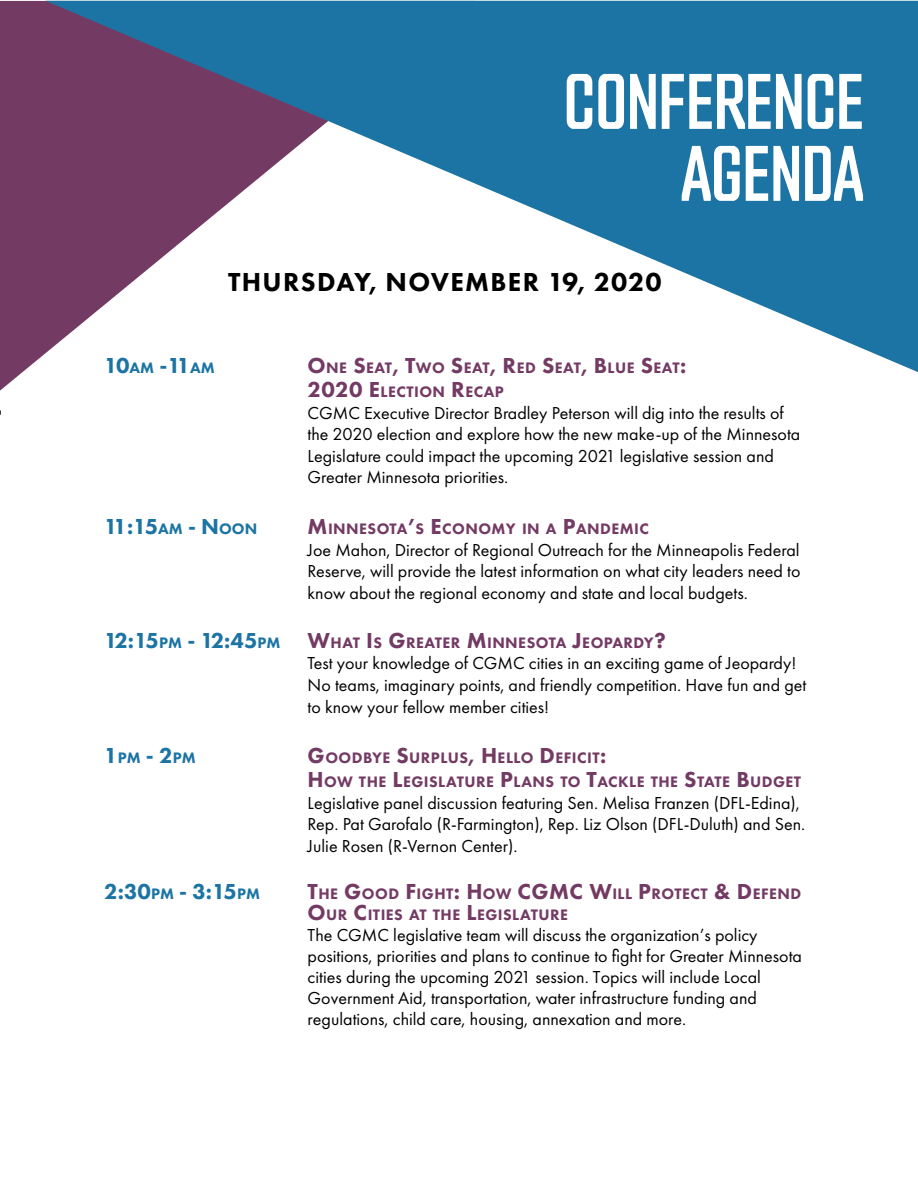
<style>
.page{position:relative;width:918px;height:1188px;background:#fff}
.page>*{position:absolute;margin:0;border:0;box-sizing:border-box;transform-origin:0 0}
.t1{font:76.35px/72px "Countach";color:#fff;text-align:right;scale:.94 1}
.t2{font:800 27px "Futura PT";letter-spacing:.05em;color:#000}
.t3{font:800 22.5px "Futura PT";letter-spacing:-.095em;color:#1c74a5}
.t4{font:18px/21.6px "Futura PT";color:#000}
.t5{font:800 15.75px/24px "Futura PT";letter-spacing:.03em;color:#733b64}
.t6{font:800 15.75px "Futura PT";color:#1c74a5}
.s1{font-size:15.75px}
.s2{font-size:22.5px}
</style>
<div class="page">
<div style="left:0;top:1px;width:46px;height:390px;background:#733b64"></div>
<svg style="left:46px;top:1px;width:872px;height:371px"></svg>
<p class="t1" style="left:564px;top:60px;width:321px">CONFERENCE<br>AGENDA</p>
<p class="t2" style="left:228px;top:265px;width:435px">THURSDAY, NOVEMBER 19, 2020</p>
<p class="t3" style="left:104px;top:351px;width:112px">10<span class="s1">AM</span> -11<span class="s1">AM</span></p>
<p class="t5" style="left:308px;top:355px;width:380px"><span class="s2">O</span>NE <span class="s2">S</span>EAT<span class="s2">, T</span>WO <span class="s2">S</span>EAT<span class="s2">, R</span>ED <span class="s2">S</span>EAT<span class="s2">, B</span>LUE <span class="s2">S</span>EAT<span class="s2">:<br>2020 E</span> LECTION <span class="s2">R</span>ECAP</p>
<p class="t4" style="left:308px;top:402px;width:494px">CGMC Executive Director Bradley Peterson will dig into the results of the 2020 election and explore how the new make-up of the Minnesota Legislature could impact the upcoming 2021 legislative session and Greater Minnesota priorities.</p>
<p class="t3" style="left:104px;top:512px;width:155px">11:15<span class="s1">AM</span> - N<span class="s1">OON</span></p>
<p class="t5" style="left:308px;top:517px;width:343px"><span class="s2">M</span>INNESOTA<span class="s2">’</span>S <span class="s2">E</span>CONOMY IN A <span class="s2">P</span>ANDEMIC</p>
<p class="t4" style="left:308px;top:539px;width:494px;text-align:justify">Joe Mahon, Director of Regional Outreach for the Minneapolis Federal Reserve, will provide the latest information on what city leaders need to know about the regional economy and state and local budgets.</p>
<p class="t3" style="left:104px;top:626px;width:178px">12:15<span class="s1">PM</span> - 12:45<span class="s1">PM</span></p>
<p class="t5" style="left:308px;top:630px;width:360px"><span class="s2">W</span>HAT <span class="s2">I</span> S <span class="s2">G</span>REATER <span class="s2">M</span>INNESOTA <span class="s2">J</span>EOPARDY<span class="s2">?</span></p>
<p class="t4" style="left:308px;top:653px;width:500px">Test your knowledge of CGMC cities in an exciting game of Jeopardy!<br>No teams, imaginary points, and friendly competition. Have fun and get to know your fellow member cities!</p>
<p class="t6" style="left:104px;top:748px;width:93px"><span class="s2">1</span>PM <span class="s2">- 2</span>PM</p>
<p class="t5" style="left:308px;top:746px;width:495px"><span class="s2">G</span>OODBYE <span class="s2">S</span>URPLUS<span class="s2">, H</span> ELLO <span class="s2">D</span>EFICIT<span class="s2">:<br>H</span> OW THE <span class="s2">L</span>EGISLATURE <span class="s2">P</span>LANS TO <span class="s2">T</span>ACKLE THE <span class="s2">S</span>TATE <span class="s2">B</span>UDGET</p>
<p class="t4" style="left:308px;top:792px;width:499px">Legislative panel discussion featuring Sen. Melisa Franzen (DFL-Edina),<br>Rep. Pat Garofalo (R-Farmington), Rep. Liz Olson (DFL-Duluth) and Sen.<br>Julie Rosen (R-Vernon Center).</p>
<p class="t3" style="left:104px;top:878px;width:157px">2:30<span class="s1">PM</span> - 3:15<span class="s1">PM</span></p>
<p class="t5" style="left:308px;top:883px;width:495px;line-height:21px"><span class="s2">T</span>HE <span class="s2">G</span>OOD <span class="s2">F</span>IGHT<span class="s2">: H</span> OW <span class="s2">CGMC W</span>ILL <span class="s2">P</span>ROTECT <span class="s2">&amp; D</span>EFEND<br><span class="s2">O</span>UR <span class="s2">C</span>ITIES AT THE <span class="s2">L</span>EGISLATURE</p>
<p class="t4" style="left:308px;top:925px;width:496px;line-height:21px">The CGMC legislative team will discuss the organization’s policy positions, priorities and plans to continue to fight for Greater Minnesota cities during the upcoming 2021 session. Topics will include Local Government Aid, transportation, water infrastructure funding and regulations, child care, housing, annexation and more.</p>
</div>
